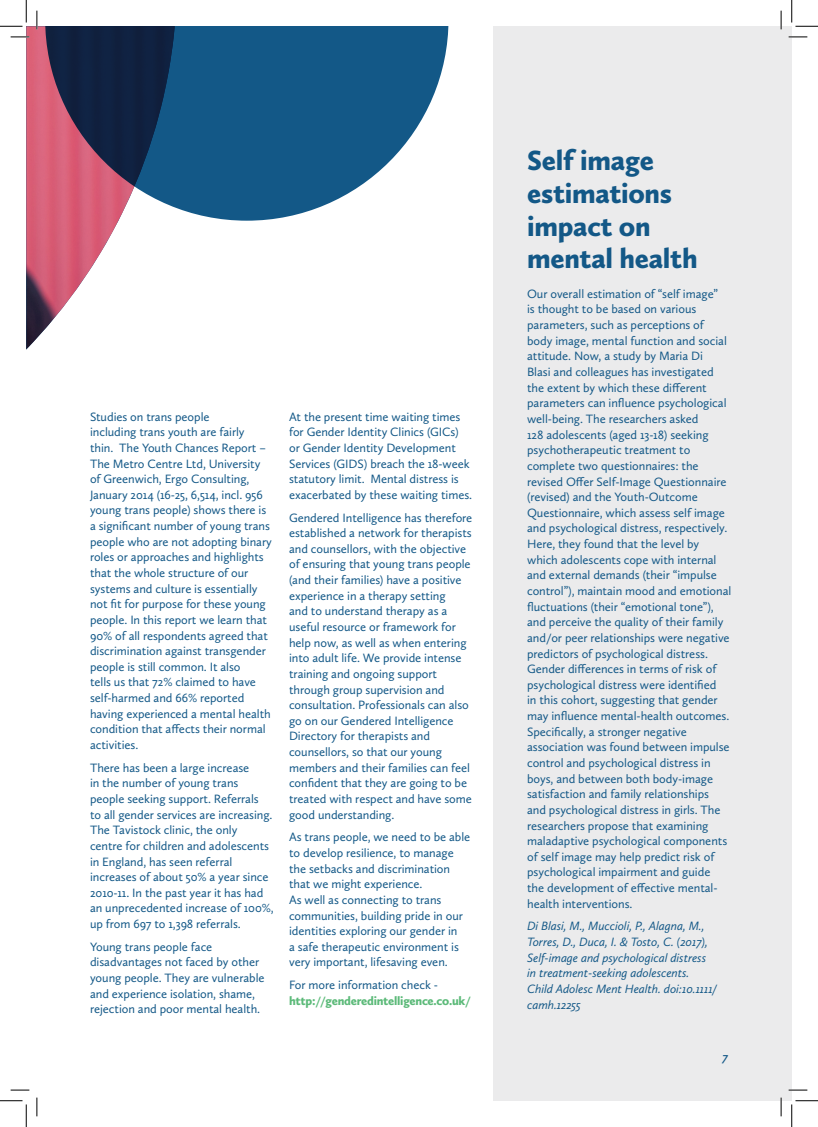
<style>
.page{position:relative;width:818px;height:1127px;background:#fff}
.page>*{position:absolute;margin:0;border:0;box-sizing:border-box;transform-origin:0 0}
.Header_1{font:900 28.75px/32.5px "Calluna Sans";letter-spacing:-.01em;color:#135887}
.Body_copy{font:12.5px/15.6px "Calluna Sans";letter-spacing:-.005em;color:#135887}
.References_and_names{font:italic 12.5px/15.6px "Calluna Sans";letter-spacing:-.005em;color:#135887}
.Body_copy-2{font:900 12.5px/15.6px "Calluna Sans";letter-spacing:-.02em;color:#5cba79}
.t1{font:italic 600 12.5px "Calluna Sans";color:#135887}
.s1{font-weight:400;color:#135887}
</style>
<div class="page">
<img style="left:26px;top:26px;width:93px;height:323px">
<svg style="left:45px;top:26px;width:403px;height:195px;background:#436488"></svg>
<div style="left:493px;top:26px;width:299px;height:1074px;background:#ebebec"></div>
<svg style="left:11px;top:36px;width:18px;height:2px"></svg>
<svg style="left:788px;top:36px;width:19px;height:2px"></svg>
<svg style="left:11px;top:1089px;width:18px;height:1px"></svg>
<svg style="left:788px;top:1089px;width:19px;height:1px"></svg>
<svg style="left:36px;top:11px;width:2px;height:18px"></svg>
<svg style="left:36px;top:1097px;width:2px;height:18px"></svg>
<svg style="left:780px;top:11px;width:2px;height:18px"></svg>
<svg style="left:780px;top:1097px;width:2px;height:18px"></svg>
<svg style="left:0;top:0;width:27px;height:27px"></svg>
<svg style="left:0;top:1100px;width:27px;height:26px"></svg>
<svg style="left:791px;top:0;width:27px;height:27px"></svg>
<svg style="left:791px;top:1100px;width:27px;height:26px"></svg>
<p class="Body_copy" style="left:90px;top:408px;width:183px">Studies on trans people<br>including trans youth are fairly<br>thin. The Youth Chances Report –<br>The Metro Centre Ltd, University of Greenwich, Ergo Consulting,<br>January 2014 (16-25, 6,514, incl. 956 young trans people) shows there is a significant number of young trans people who are not adopting binary roles or approaches and highlights that the whole structure of our systems and culture is essentially not fit for purpose for these young people. In this report we learn that<br>90% of all respondents agreed that discrimination against transgender people is still common. It also<br>tells us that 72% claimed to have self-harmed and 66% reported having experienced a mental health condition that affects their normal activities.</p>
<p class="Body_copy" style="left:90px;top:759px;width:185px">There has been a large increase<br>in the number of young trans people seeking support. Referrals<br>to all gender services are increasing.<br>The Tavistock clinic, the only<br>centre for children and adolescents in England, has seen referral increases of about 50% a year since 2010-11. In the past year it has had an unprecedented increase of 100%, up from 697 to 1,398 referrals.</p>
<p class="Body_copy" style="left:90px;top:938px;width:176px">Young trans people face disadvantages not faced by other young people. They are vulnerable and experience isolation, shame, rejection and poor mental health.</p>
<p class="Body_copy" style="left:289px;top:408px;width:185px">At the present time waiting times for Gender Identity Clinics (GICs) or Gender Identity Development Services (GIDS) breach the 18-week statutory limit. Mental distress is exacerbated by these waiting times.</p>
<p class="Body_copy" style="left:289px;top:509px;width:185px">Gendered Intelligence has therefore established a network for therapists and counsellors, with the objective of ensuring that young trans people (and their families) have a positive experience in a therapy setting<br>and to understand therapy as a useful resource or framework for help now, as well as when entering into adult life. We provide intense training and ongoing support through group supervision and consultation. Professionals can also go on our Gendered Intelligence Directory for therapists and counsellors, so that our young members and their families can feel confident that they are going to be treated with respect and have some good understanding.</p>
<p class="Body_copy" style="left:289px;top:829px;width:183px">As trans people, we need to be able to develop resilience, to manage the setbacks and discrimination that we might experience.<br>As well as connecting to trans communities, building pride in our identities exploring our gender in<br>a safe therapeutic environment is very important, lifesaving even.</p>
<p class="Body_copy-2" style="left:289px;top:976px;width:183px"><span class="s1">For more information check - </span>http://genderedintelligence.co.uk/</p>
<p class="Header_1" style="left:527px;top:144px;width:172px">Self image estimations impact on mental health</p>
<p class="Body_copy" style="left:527px;top:285px;width:206px">Our overall estimation of “self image”<br>is thought to be based on various parameters, such as perceptions of body image, mental function and social attitude. Now, a study by Maria Di<br>Blasi and colleagues has investigated the extent by which these different parameters can influence psychological well-being. The researchers asked<br>128 adolescents (aged 13-18) seeking psychotherapeutic treatment to complete two questionnaires: the revised Offer Self-Image Questionnaire (revised) and the Youth-Outcome Questionnaire, which assess self image and psychological distress, respectively.<br>Here, they found that the level by which adolescents cope with internal and external demands (their “impulse control”), maintain mood and emotional fluctuations (their “emotional tone”), and perceive the quality of their family and/or peer relationships were negative predictors of psychological distress.<br>Gender differences in terms of risk of psychological distress were identified<br>in this cohort, suggesting that gender may influence mental-health outcomes.<br>Specifically, a stronger negative association was found between impulse control and psychological distress in boys, and between both body-image satisfaction and family relationships<br>and psychological distress in girls. The researchers propose that examining maladaptive psychological components of self image may help predict risk of psychological impairment and guide<br>the development of effective mental&shy;health interventions.</p>
<p class="References_and_names" style="left:527px;top:918px;width:191px">Di Blasi, M., Muccioli, P., Alagna, M., Torres, D., Duca, I. &amp; Tosto, C. (2017), Self-image and psychological distress in treatment-seeking adolescents.<br>Child Adolesc Ment Health. doi:10.1111/ camh.12255</p>
<p class="t1" style="left:722px;top:1049px;width:7px">7</p>
</div>
